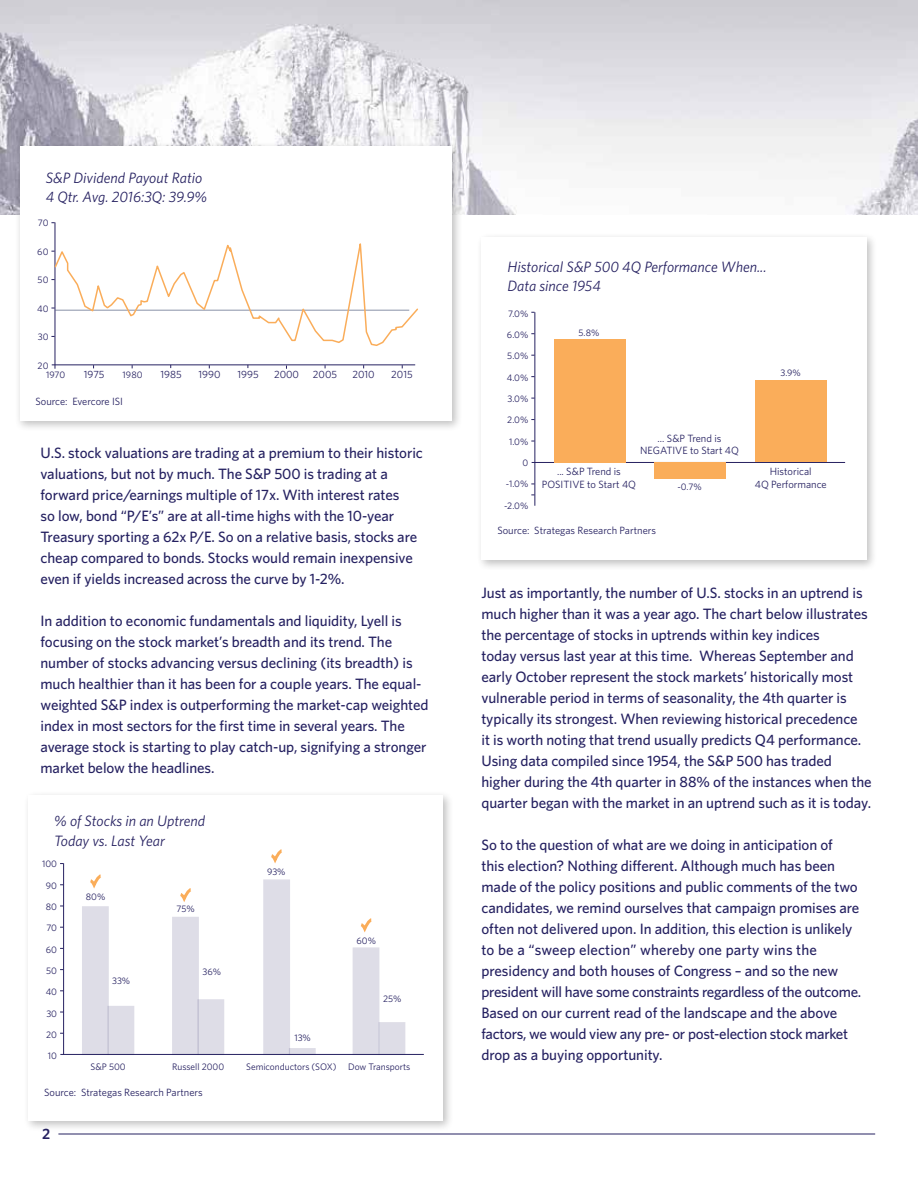
<style>
.page{position:relative;width:918px;height:1188px;background:#fff}
.page>*{position:absolute;margin:0;border:0;box-sizing:border-box;transform-origin:0 0}
.t1{font:500 15px/21px "Whitney";letter-spacing:-.005em;color:#252161}
.t2{font:italic 15px/19.5px "Whitney";color:#262161}
.t3{font:600 15px "Whitney";color:#252161}
.t4{font:10.5px/12.6px "Whitney";color:#262161;text-align:center}
.t5{font:9.45px/9.1px "Whitney";color:#262161}
</style>
<div class="page">
<hr style="left:58px;top:1134px;width:817px;height:1px;background:#252161">
<img style="left:0;top:0;width:918px;height:214px">
<div style="left:14px;top:141px;width:449px;height:291px;background:#000;opacity:.25"></div>
<div style="left:20px;top:146px;width:432px;height:275px;background:#fff"></div>
<hr style="left:52px;top:365px;width:363px;height:1px;background:#262161">
<hr style="left:55px;top:222px;width:1px;height:147px;background:#262161">
<svg style="left:51px;top:232px;width:367px;height:115px"></svg>
<div style="left:23px;top:791px;width:431px;height:341px;background:#000;opacity:.25"></div>
<div style="left:28px;top:796px;width:415px;height:325px;background:#fff"></div>
<hr style="left:60px;top:1054px;width:364px;height:1px;background:#262161">
<hr style="left:63px;top:863px;width:1px;height:192px;background:#262161">
<div style="left:82px;top:906px;width:27px;height:149px;background:#dedde7"></div>
<div style="left:172px;top:917px;width:27px;height:138px;background:#dedde7"></div>
<div style="left:263px;top:879px;width:27px;height:176px;background:#dedde7"></div>
<div style="left:353px;top:947px;width:26px;height:108px;background:#dedde7"></div>
<div style="left:379px;top:1022px;width:26px;height:33px;background:#dedde7"></div>
<div style="left:197px;top:999px;width:27px;height:56px;background:#dedde7"></div>
<div style="left:107px;top:1006px;width:27px;height:49px;background:#dedde7"></div>
<svg style="left:289px;top:1048px;width:27px;height:7px"></svg>
<svg style="left:90px;top:874px;width:11px;height:15px"></svg>
<svg style="left:180px;top:888px;width:11px;height:14px"></svg>
<svg style="left:271px;top:849px;width:11px;height:15px"></svg>
<svg style="left:361px;top:918px;width:11px;height:15px"></svg>
<div style="left:476px;top:232px;width:402px;height:339px;background:#000;opacity:.25"></div>
<div style="left:481px;top:238px;width:386px;height:322px;background:#fff"></div>
<hr style="left:532px;top:462px;width:313px;height:1px;background:#262161">
<hr style="left:535px;top:312px;width:1px;height:194px;background:#262161">
<div style="left:554px;top:339px;width:72px;height:124px;background:#faad5a"></div>
<div style="left:654px;top:463px;width:71px;height:16px;background:#faad5a"></div>
<div style="left:755px;top:381px;width:72px;height:81px;background:#faad5a"></div>
<p class="t2" style="left:46px;top:167px;width:163px">S&amp;P Dividend Payout Ratio<br>4 Qtr. Avg. 2016:3Q: 39.9%</p>
<p class="t5" style="left:38px;top:218px;width:12px">70</p>
<p class="t5" style="left:37px;top:247px;width:13px">60</p>
<p class="t5" style="left:38px;top:275px;width:12px">50</p>
<p class="t5" style="left:37px;top:304px;width:13px">40</p>
<p class="t5" style="left:38px;top:332px;width:12px">30</p>
<p class="t5" style="left:46px;top:361px;width:21px;text-indent:-8px">20<br>1970</p>
<p class="t4" style="left:84px;top:368px;width:22px">1975</p>
<p class="t5" style="left:123px;top:370px;width:21px">1980</p>
<p class="t4" style="left:160px;top:368px;width:23px">1985</p>
<p class="t4" style="left:199px;top:368px;width:24px">1990</p>
<p class="t4" style="left:237px;top:368px;width:23px">1995</p>
<p class="t4" style="left:274px;top:368px;width:27px">2000</p>
<p class="t4" style="left:313px;top:368px;width:26px">2005</p>
<p class="t4" style="left:36px;top:394px;width:89px">Source: Evercore ISI</p>
<p class="t4" style="left:352px;top:368px;width:24px">2010</p>
<p class="t4" style="left:391px;top:368px;width:23px">2015</p>
<p class="t1" style="left:40px;top:442px;width:384px">U.S. stock valuations are trading at a premium to their historic valuations, but not by much. The S&amp;P 500 is trading at a forward price/earnings multiple of 17x. With interest rates<br>so low, bond “P/E’s” are at all-time highs with the 10-year Treasury sporting a 62x P/E. So on a relative basis, stocks are cheap compared to bonds. Stocks would remain inexpensive even if yields increased across the curve by 1-2%.</p>
<p class="t1" style="left:40px;top:610px;width:390px">In addition to economic fundamentals and liquidity, Lyell is focusing on the stock market’s breadth and its trend. The number of stocks advancing versus declining (its breadth) is much healthier than it has been for a couple years. The equal&shy;weighted S&amp;P index is outperforming the market-cap weighted index in most sectors for the first time in several years. The average stock is starting to play catch-up, signifying a stronger market below the headlines.</p>
<p class="t2" style="left:54px;top:811px;width:152px">% of Stocks in an Uptrend<br>Today vs. Last Year</p>
<p class="t5" style="left:42px;top:859px;width:16px">100</p>
<p class="t5" style="left:46px;top:881px;width:13px">90</p>
<p class="t5" style="left:46px;top:902px;width:13px">80</p>
<p class="t5" style="left:46px;top:923px;width:12px">70</p>
<p class="t5" style="left:46px;top:945px;width:13px">60</p>
<p class="t5" style="left:46px;top:966px;width:12px">50</p>
<p class="t5" style="left:46px;top:987px;width:13px">40</p>
<p class="t5" style="left:46px;top:1009px;width:12px">30</p>
<p class="t5" style="left:46px;top:1030px;width:12px">20</p>
<p class="t5" style="left:48px;top:1051px;width:11px">10</p>
<p class="t5" style="left:86px;top:892px;width:21px">80%</p>
<p class="t5" style="left:112px;top:976px;width:20px">33%</p>
<p class="t5" style="left:177px;top:904px;width:20px">75%</p>
<p class="t5" style="left:202px;top:967px;width:20px">36%</p>
<p class="t5" style="left:267px;top:867px;width:20px">93%</p>
<p class="t5" style="left:294px;top:1033px;width:18px">13%</p>
<p class="t5" style="left:357px;top:936px;width:21px">60%</p>
<p class="t5" style="left:383px;top:994px;width:20px">25%</p>
<p class="t5" style="left:90px;top:1062px;width:37px">S&amp;P 500</p>
<p class="t5" style="left:172px;top:1062px;width:54px">Russell 2000</p>
<p class="t5" style="left:246px;top:1062px;width:166px">Semiconductors (SOX) Dow Transports</p>
<p class="t4" style="left:44px;top:1085px;width:160px">Source: Strategas Research Partners</p>
<p class="t3" style="left:42px;top:1124px;width:10px">2</p>
<p class="t2" style="left:508px;top:256px;width:261px">Historical S&amp;P 500 4Q Performance When...<br>Data since 1954</p>
<p class="t5" style="left:508px;top:308px;width:22px">7.0%</p>
<p class="t5" style="left:507px;top:330px;width:23px">6.0%</p>
<p class="t5" style="left:507px;top:351px;width:23px">5.0%</p>
<p class="t5" style="left:507px;top:372px;width:23px">4.0%</p>
<p class="t5" style="left:579px;top:327px;width:22px">5.8%</p>
<p class="t5" style="left:780px;top:368px;width:22px">3.9%</p>
<p class="t5" style="left:507px;top:394px;width:22px">3.0%</p>
<p class="t5" style="left:507px;top:415px;width:23px">2.0%</p>
<p class="t5" style="left:509px;top:437px;width:21px">1.0%</p>
<p class="t5" style="left:523px;top:458px;width:7px">0</p>
<p class="t5" style="left:506px;top:479px;width:24px">-1.0%</p>
<p class="t5" style="left:504px;top:501px;width:26px">-2.0%</p>
<p class="t4" style="left:640px;top:432px;width:100px">... S&amp;P Trend is<br>NEGATIVE to Start 4Q</p>
<p class="t4" style="left:542px;top:465px;width:96px">... S&amp;P Trend is<br>POSITIVE to Start 4Q</p>
<p class="t5" style="left:677px;top:482px;width:26px">-0.7%</p>
<p class="t4" style="left:497px;top:524px;width:160px">Source: Strategas Research Partners</p>
<p class="t4" style="left:755px;top:465px;width:73px">Historical<br>4Q Performance</p>
<p class="t1" style="left:481px;top:582px;width:392px">Just as importantly, the number of U.S. stocks in an uptrend is much higher than it was a year ago. The chart below illustrates the percentage of stocks in uptrends within key indices<br>today versus last year at this time. Whereas September and early October represent the stock markets’ historically most vulnerable period in terms of seasonality, the 4th quarter is typically its strongest. When reviewing historical precedence<br>it is worth noting that trend usually predicts Q4 performance.<br>Using data compiled since 1954, the S&amp;P 500 has traded higher during the 4th quarter in 88% of the instances when the quarter began with the market in an uptrend such as it is today.</p>
<p class="t1" style="left:481px;top:834px;width:381px">So to the question of what are we doing in anticipation of<br>this election? Nothing different. Although much has been made of the policy positions and public comments of the two candidates, we remind ourselves that campaign promises are often not delivered upon. In addition, this election is unlikely to be a “sweep election” whereby one party wins the presidency and both houses of Congress – and so the new president will have some constraints regardless of the outcome.<br>Based on our current read of the landscape and the above factors, we would view any pre- or post-election stock market drop as a buying opportunity.</p>
</div>
